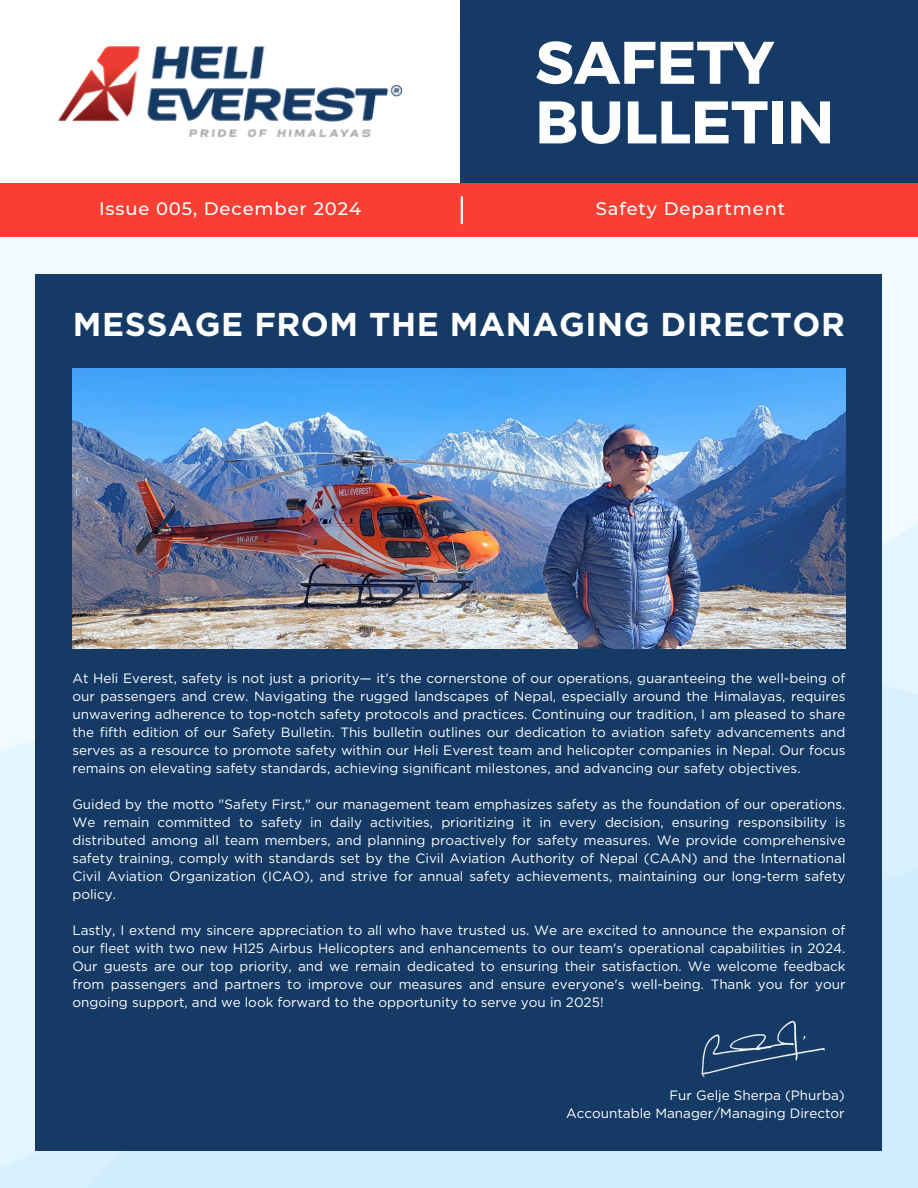
<style>
.page{position:relative;width:918px;height:1188px;background:#fff}
.page>*{position:absolute;margin:0;border:0;box-sizing:border-box;transform-origin:0 0}
.t1{font:700 60px/59.7px "Montserrat";color:#fff}
.t2{font:700 33px "Gotham";letter-spacing:.015em;color:#fff}
.t3{font:500 18px "Montserrat";letter-spacing:.05em;color:#fff}
.t4{font:13.5px/18px "Gotham";color:#fff;text-align:justify}
</style>
<div class="page">
<img style="left:0;top:0;width:918px;height:1188px">
<div style="left:36px;top:275px;width:846px;height:876px;background:#143a65"></div>
<img style="left:72px;top:368px;width:773px;height:280px">
<img style="left:701px;top:1020px;width:124px;height:57px">
<div style="left:461px;top:0;width:457px;height:183px;background:#143a65"></div>
<div style="left:1px;top:0;width:458px;height:183px;background:#fff"></div>
<img style="left:58px;top:47px;width:344px;height:90px">
<div style="left:0;top:183px;width:918px;height:54px;background:#f93e34"></div>
<hr style="left:461px;top:197px;width:2px;height:26px;background:#fff">
<p class="t1" style="left:535px;top:30px;width:300px">SAFETY<br>BULLETIN</p>
<h3 class="t3" style="left:99px;top:198px;width:264px">Issue 005, December 2024</h3>
<h2 class="t3" style="left:596px;top:198px;width:191px">Safety Department</h2>
<p class="t2" style="left:73px;top:304px;width:774px">MESSAGE FROM THE MANAGING DIRECTOR</p>
<h1 class="t4" style="left:72px;top:669px;width:775px">At Heli Everest, safety is not just a priority— it's the cornerstone of our operations, guaranteeing the well-being of our passengers and crew. Navigating the rugged landscapes of Nepal, especially around the Himalayas, requires unwavering adherence to top-notch safety protocols and practices. Continuing our tradition, I am pleased to share the fifth edition of our Safety Bulletin. This bulletin outlines our dedication to aviation safety advancements and serves as a resource to promote safety within our Heli Everest team and helicopter companies in Nepal. Our focus remains on elevating safety standards, achieving significant milestones, and advancing our safety objectives.</h1>
<p class="t4" style="left:72px;top:795px;width:775px">Guided by the motto "Safety First," our management team emphasizes safety as the foundation of our operations.<br>We remain committed to safety in daily activities, prioritizing it in every decision, ensuring responsibility is distributed among all team members, and planning proactively for safety measures. We provide comprehensive safety training, comply with standards set by the Civil Aviation Authority of Nepal (CAAN) and the International Civil Aviation Organization (ICAO), and strive for annual safety achievements, maintaining our long-term safety policy.</p>
<p class="t4" style="left:72px;top:921px;width:775px">Lastly, I extend my sincere appreciation to all who have trusted us. We are excited to announce the expansion of our fleet with two new H125 Airbus Helicopters and enhancements to our team's operational capabilities in 2024.<br>Our guests are our top priority, and we remain dedicated to ensuring their satisfaction. We welcome feedback from passengers and partners to improve our measures and ensure everyone's well-being. Thank you for your ongoing support, and we look forward to the opportunity to serve you in 2025!</p>
<p class="t4" style="left:669px;top:1086px;width:177px">Fur Gelje Sherpa (Phurba)</p>
<p class="t4" style="left:566px;top:1104px;width:280px">Accountable Manager/Managing Director</p>
</div>
